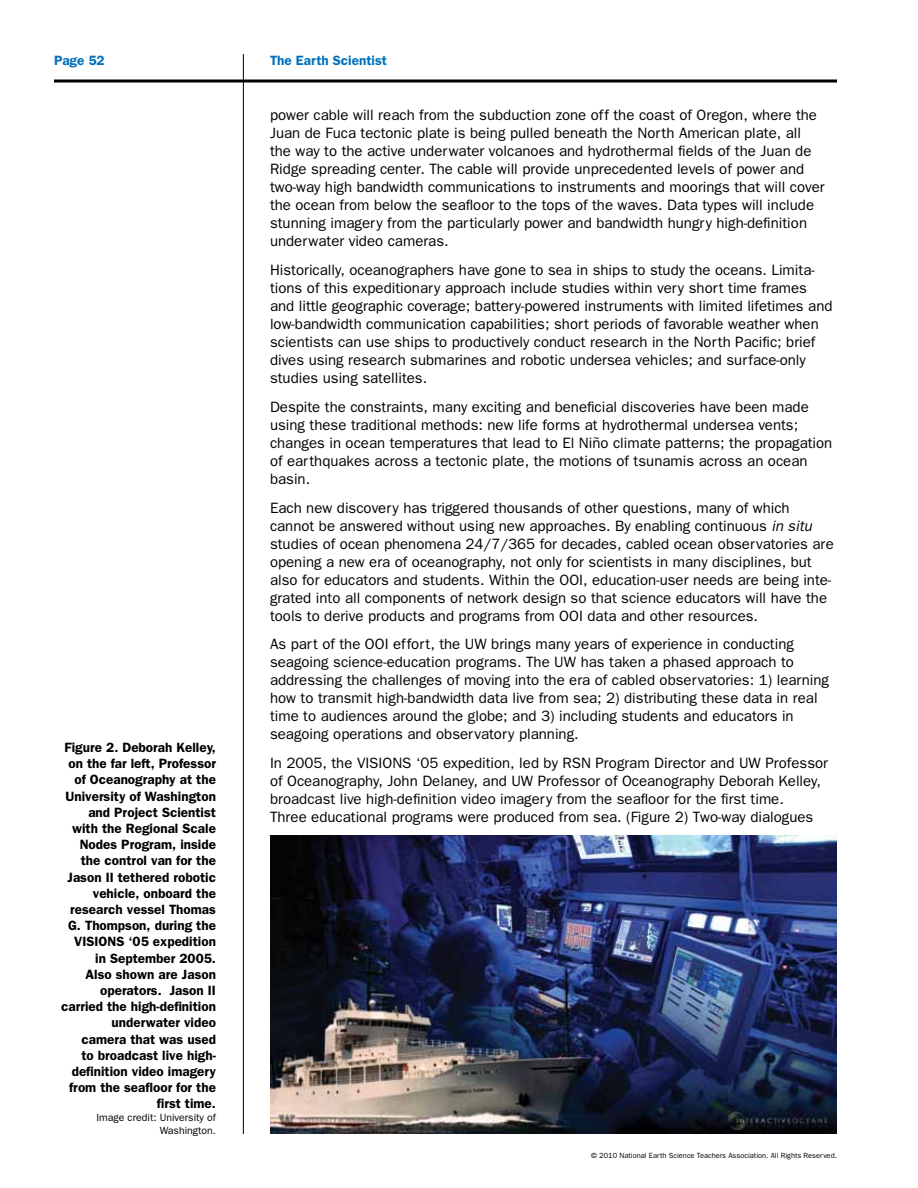
<style>
.page{position:relative;width:918px;height:1188px;background:#fff}
.page>*{position:absolute;margin:0;border:0;box-sizing:border-box;transform-origin:0 0}
.t1{font:15px/18px "Franklin Gothic";color:#000}
.t2{font:600 13.5px/16.2px "Franklin Gothic";color:#000;text-align:right}
.t3{font:600 13.5px "Franklin Gothic";color:#0072bc}
.t4{font:10.5px/12.6px "Franklin Gothic";color:#000;text-align:right}
.t5{font:7.5px "Franklin Gothic";color:#000}
.s1{font-style:italic}
</style>
<div class="page">
<hr style="left:54px;top:80px;width:783px;height:2px;background:#000">
<hr style="left:243px;top:54px;width:1px;height:1080px;background:#000">
<img style="left:270px;top:836px;width:567px;height:298px">
<p class="t3" style="left:54px;top:52px;width:52px">Page 52</p>
<p class="t3" style="left:270px;top:52px;width:118px">The Earth Scientist</p>
<p class="t2" style="left:61px;top:739px;width:156px">Figure 2. Deborah Kelley, on the far left, Professor of Oceanography at the<br>University of Washington and Project Scientist with the Regional Scale<br>Nodes Program, inside the control van for the<br>Jason II tethered robotic vehicle, onboard the research vessel Thomas<br>G. Thompson, during the<br>VISIONS ‘05 expedition in September 2005.<br>Also shown are Jason operators. Jason II carried the high-definition underwater video<br>camera that was used<br>to broadcast live high&shy;definition video imagery from the seafloor for the first time.</p>
<p class="t4" style="left:97px;top:1111px;width:121px">Image credit: University of<br>Washington.</p>
<p class="t1" style="left:270px;top:106px;width:556px">power cable will reach from the subduction zone off the coast of Oregon, where the Juan de Fuca tectonic plate is being pulled beneath the North American plate, all the way to the active underwater volcanoes and hydrothermal fields of the Juan de Ridge spreading center. The cable will provide unprecedented levels of power and two-way high bandwidth communications to instruments and moorings that will cover the ocean from below the seafloor to the tops of the waves. Data types will include stunning imagery from the particularly power and bandwidth hungry high-definition underwater video cameras.</p>
<p class="t1" style="left:270px;top:261px;width:564px">Historically, oceanographers have gone to sea in ships to study the oceans. Limita&shy;tions of this expeditionary approach include studies within very short time frames and little geographic coverage; battery-powered instruments with limited lifetimes and low-bandwidth communication capabilities; short periods of favorable weather when scientists can use ships to productively conduct research in the North Pacific; brief dives using research submarines and robotic undersea vehicles; and surface-only studies using satellites.</p>
<p class="t1" style="left:270px;top:397px;width:564px">Despite the constraints, many exciting and beneficial discoveries have been made using these traditional methods: new life forms at hydrothermal undersea vents; changes in ocean temperatures that lead to El Niño climate patterns; the propagation of earthquakes across a tectonic plate, the motions of tsunamis across an ocean basin.</p>
<p class="t1" style="left:270px;top:498px;width:565px">Each new discovery has triggered thousands of other questions, many of which cannot be answered without using new approaches. By enabling continuous <span class="s1">in situ </span>studies of ocean phenomena 24/7/365 for decades, cabled ocean observatories are opening a new era of oceanography, not only for scientists in many disciplines, but also for educators and students. Within the OOI, education-user needs are being inte&shy;grated into all components of network design so that science educators will have the tools to derive products and programs from OOI data and other resources.</p>
<p class="t1" style="left:270px;top:635px;width:561px">As part of the OOI effort, the UW brings many years of experience in conducting seagoing science-education programs. The UW has taken a phased approach to addressing the challenges of moving into the era of cabled observatories: 1) learning how to transmit high-bandwidth data live from sea; 2) distributing these data in real time to audiences around the globe; and 3) including students and educators in seagoing operations and observatory planning.</p>
<p class="t1" style="left:270px;top:754px;width:560px">In 2005, the VISIONS ‘05 expedition, led by RSN Program Director and UW Professor of Oceanography, John Delaney, and UW Professor of Oceanography Deborah Kelley, broadcast live high-definition video imagery from the seafloor for the first time.<br>Three educational programs were produced from sea. (Figure 2) Two-way dialogues</p>
<p class="t5" style="left:591px;top:1152px;width:247px">© 2010 National Earth Science Teachers Association. All Rights Reserved.</p>
</div>
